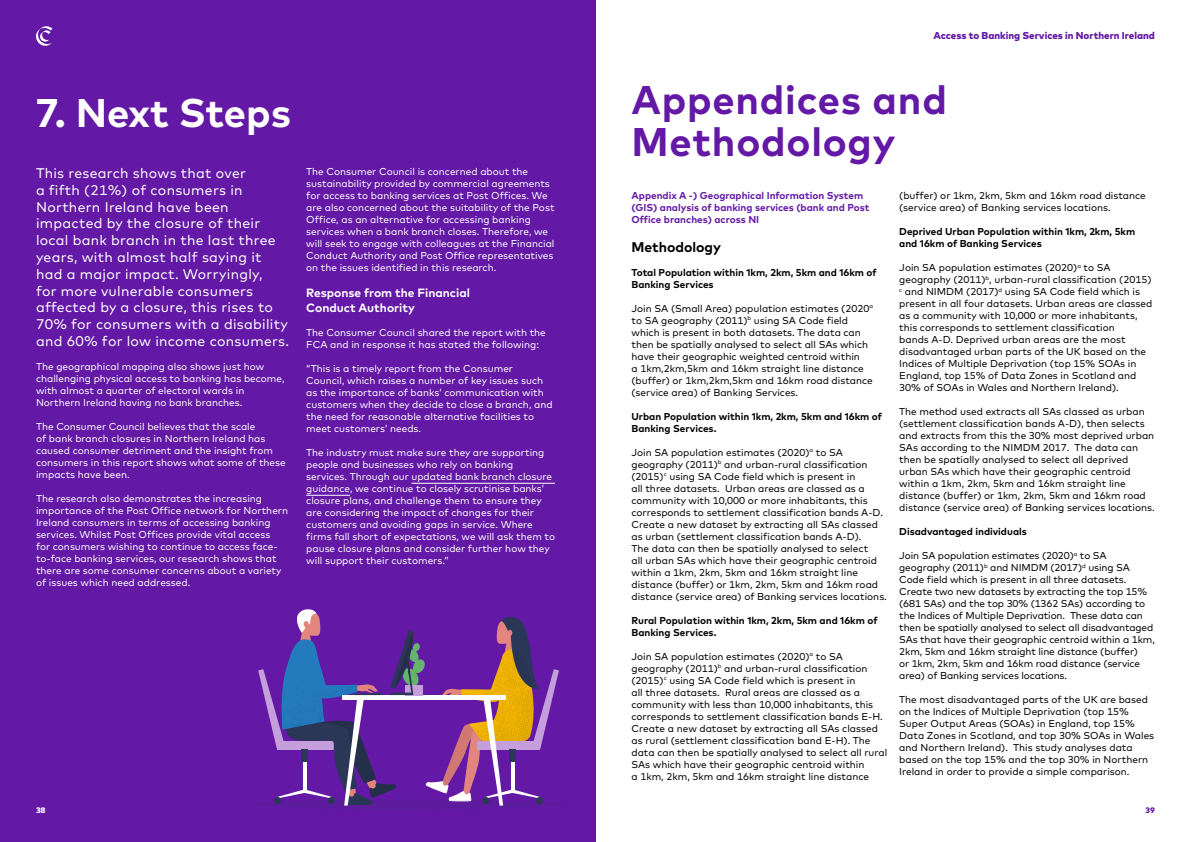
<style>
.page{position:relative;width:1191px;height:842px;background:#fff}
.page>*{position:absolute;margin:0;border:0;box-sizing:border-box;transform-origin:0 0}
.t1{font:700 40px/42px "Mark Pro";letter-spacing:.02em;color:#6318a6}
.t2{font:700 40px "Mark Pro";letter-spacing:-.005em;color:#fff}
.t3{font:14px/16.8px "Mark";letter-spacing:.02em;color:#fff}
.t4{font:700 14px "Mark Pro";color:#000}
.t5{font:700 12px/14.4px "Mark Pro";color:#fff}
.t6{font:10px/12px "Mark";color:#000}
.t7{font:10px/12px "Mark";color:#fff}
.t8{font:700 10px/12px "Mark Pro";color:#000}
.t9{font:700 10px/12px "Mark Pro";color:#6318a6}
.t10{font:800 10px "Mark Pro";color:#6318a6}
.t11{font:800 8px "Mark Pro";color:#6318a6}
.t12{font:800 8px "Mark Pro";color:#fff}
</style>
<div class="page">
<div style="left:0;top:0;width:595px;height:842px;background:#6318a6"></div>
<hr style="left:411px;top:483px;width:144px;height:1px;background:#fff">
<hr style="left:306px;top:495px;width:44px;height:1px;background:#fff">
<svg style="left:36px;top:26px;width:17px;height:20px"></svg>
<svg style="left:258px;top:609px;width:301px;height:197px"></svg>
<p class="t2" style="left:36px;top:82px;width:256px">7. Next Steps</p>
<p class="t3" style="left:36px;top:164px;width:255px">This research shows that over<br>a fifth (21%) of consumers in<br>Northern Ireland have been impacted by the closure of their local bank branch in the last three years, with almost half saying it had a major impact. Worryingly,<br>for more vulnerable consumers affected by a closure, this rises to<br>70% for consumers with a disability and 60% for low income consumers.</p>
<p class="t7" style="left:36px;top:360px;width:250px">The geographical mapping also shows just how challenging physical access to banking has become, with almost a quarter of electoral wards in Northern Ireland having no bank branches.</p>
<p class="t7" style="left:36px;top:420px;width:251px">The Consumer Council believes that the scale<br>of bank branch closures in Northern Ireland has caused consumer detriment and the insight from consumers in this report shows what some of these impacts have been.</p>
<p class="t7" style="left:36px;top:492px;width:254px">The research also demonstrates the increasing importance of the Post Office network for Northern Ireland consumers in terms of accessing banking services. Whilst Post Offices provide vital access<br>for consumers wishing to continue to access face&shy;to-face banking services, our research shows that there are some consumer concerns about a variety of issues which need addressed.</p>
<p class="t7" style="left:306px;top:165px;width:250px">The Consumer Council is concerned about the sustainability provided by commercial agreements for access to banking services at Post Offices. We are also concerned about the suitability of the Post Office, as an alternative for accessing banking services when a bank branch closes. Therefore, we will seek to engage with colleagues at the Financial Conduct Authority and Post Office representatives on the issues identified in this research.</p>
<p class="t5" style="left:306px;top:285px;width:165px">Response from the Financial<br>Conduct Authority</p>
<p class="t7" style="left:306px;top:326px;width:241px">The Consumer Council shared the report with the<br>FCA and in response it has stated the following:</p>
<p class="t7" style="left:306px;top:362px;width:248px">“This is a timely report from the Consumer Council, which raises a number of key issues such as the importance of banks’ communication with customers when they decide to close a branch, and the need for reasonable alternative facilities to meet customers’ needs.</p>
<p class="t7" style="left:306px;top:446px;width:250px">The industry must make sure they are supporting people and businesses who rely on banking services. Through our updated bank branch closure guidance, we continue to closely scrutinise banks’ closure plans, and challenge them to ensure they are considering the impact of changes for their customers and avoiding gaps in service. Where firms fall short of expectations, we will ask them to pause closure plans and consider further how they will support their customers.”</p>
<p class="t12" style="left:36px;top:804px;width:11px">38</p>
<p class="t10" style="left:933px;top:27px;width:223px">Access to Banking Services in Northern Ireland</p>
<p class="t1" style="left:631px;top:75px;width:317px">Appendices and<br>Methodology</p>
<p class="t9" style="left:631px;top:188px;width:239px">Appendix A -) Geographical Information System (GIS) analysis of banking services (bank and Post<br>Office branches) across NI</p>
<p class="t4" style="left:631px;top:236px;width:91px">Methodology</p>
<p class="t8" style="left:631px;top:265px;width:247px">Total Population within 1km, 2km, 5km and 16km of<br>Banking Services</p>
<p class="t6" style="left:631px;top:302px;width:243px">Join SA (Small Area) population estimates (2020<sup>a </sup>to SA geography (2011)<sup>b</sup> using SA Code field which is present in both datasets. The data can then be spatially analysed to select all SAs which have their geographic weighted centroid within<br>a 1km,2km,5km and 16km straight line distance (buffer) or 1km,2km,5km and 16km road distance (service area) of Banking Services.</p>
<p class="t8" style="left:631px;top:409px;width:252px">Urban Population within 1km, 2km, 5km and 16km of<br>Banking Services.</p>
<p class="t6" style="left:631px;top:446px;width:257px">Join SA population estimates (2020)<sup>a</sup> to SA geography (2011)<sup>b</sup> and urban-rural classification (2015)<sup>c</sup> using SA Code field which is present in<br>all three datasets. Urban areas are classed as a community with 10,000 or more inhabitants, this corresponds to settlement classification bands A-D.<br>Create a new dataset by extracting all SAs classed as urban (settlement classification bands A-D).<br>The data can then be spatially analysed to select<br>all urban SAs which have their geographic centroid within a 1km, 2km, 5km and 16km straight line distance (buffer) or 1km, 2km, 5km and 16km road distance (service area) of Banking services locations.</p>
<p class="t8" style="left:631px;top:613px;width:248px">Rural Population within 1km, 2km, 5km and 16km of<br>Banking Services.</p>
<p class="t6" style="left:631px;top:650px;width:257px">Join SA population estimates (2020)<sup>a</sup> to SA geography (2011)<sup>b</sup> and urban-rural classification (2015)<sup>c</sup> using SA Code field which is present in<br>all three datasets. Rural areas are classed as a community with less than 10,000 inhabitants, this corresponds to settlement classification bands E-H.<br>Create a new dataset by extracting all SAs classed as rural (settlement classification band E-H). The data can then be spatially analysed to select all rural SAs which have their geographic centroid within<br>a 1km, 2km, 5km and 16km straight line distance</p>
<p class="t6" style="left:899px;top:189px;width:248px">(buffer) or 1km, 2km, 5km and 16km road distance (service area) of Banking services locations.</p>
<p class="t8" style="left:899px;top:224px;width:237px">Deprived Urban Population within 1km, 2km, 5km and 16km of Banking Services</p>
<p class="t6" style="left:899px;top:261px;width:255px">Join SA population estimates (2020)<sup>a</sup> to SA geography (2011)<sup>b</sup>, urban-rural classification (2015) <sup>c</sup> and NIMDM (2017)<sup>d</sup> using SA Code field which is present in all four datasets. Urban areas are classed as a community with 10,000 or more inhabitants, this corresponds to settlement classification<br>bands A-D. Deprived urban areas are the most disadvantaged urban parts of the UK based on the Indices of Multiple Deprivation (top 15% SOAs in England, top 15% of Data Zones in Scotland and 30% of SOAs in Wales and Northern Ireland).</p>
<p class="t6" style="left:899px;top:405px;width:257px">The method used extracts all SAs classed as urban (settlement classification bands A-D), then selects and extracts from this the 30% most deprived urban SAs according to the NIMDM 2017. The data can then be spatially analysed to select all deprived urban SAs which have their geographic centroid within a 1km, 2km, 5km and 16km straight line distance (buffer) or 1km, 2km, 5km and 16km road distance (service area) of Banking services locations.</p>
<p class="t8" style="left:899px;top:524px;width:129px">Disadvantaged individuals</p>
<p class="t6" style="left:899px;top:549px;width:257px">Join SA population estimates (2020)<sup>a</sup> to SA geography (2011)<sup>b</sup> and NIMDM (2017)<sup>d</sup> using SA Code field which is present in all three datasets.<br>Create two new datasets by extracting the top 15% (681 SAs) and the top 30% (1362 SAs) according to the Indices of Multiple Deprivation. These data can then be spatially analysed to select all disadvantaged SAs that have their geographic centroid within a 1km, 2km, 5km and 16km straight line distance (buffer)<br>or 1km, 2km, 5km and 16km road distance (service area) of Banking services locations.</p>
<p class="t6" style="left:899px;top:693px;width:256px">The most disadvantaged parts of the UK are based on the Indices of Multiple Deprivation (top 15% Super Output Areas (SOAs) in England, top 15% Data Zones in Scotland, and top 30% SOAs in Wales and Northern Ireland). This study analyses data based on the top 15% and the top 30% in Northern Ireland in order to provide a simple comparison.</p>
<p class="t11" style="left:1145px;top:804px;width:11px">39</p>
</div>
